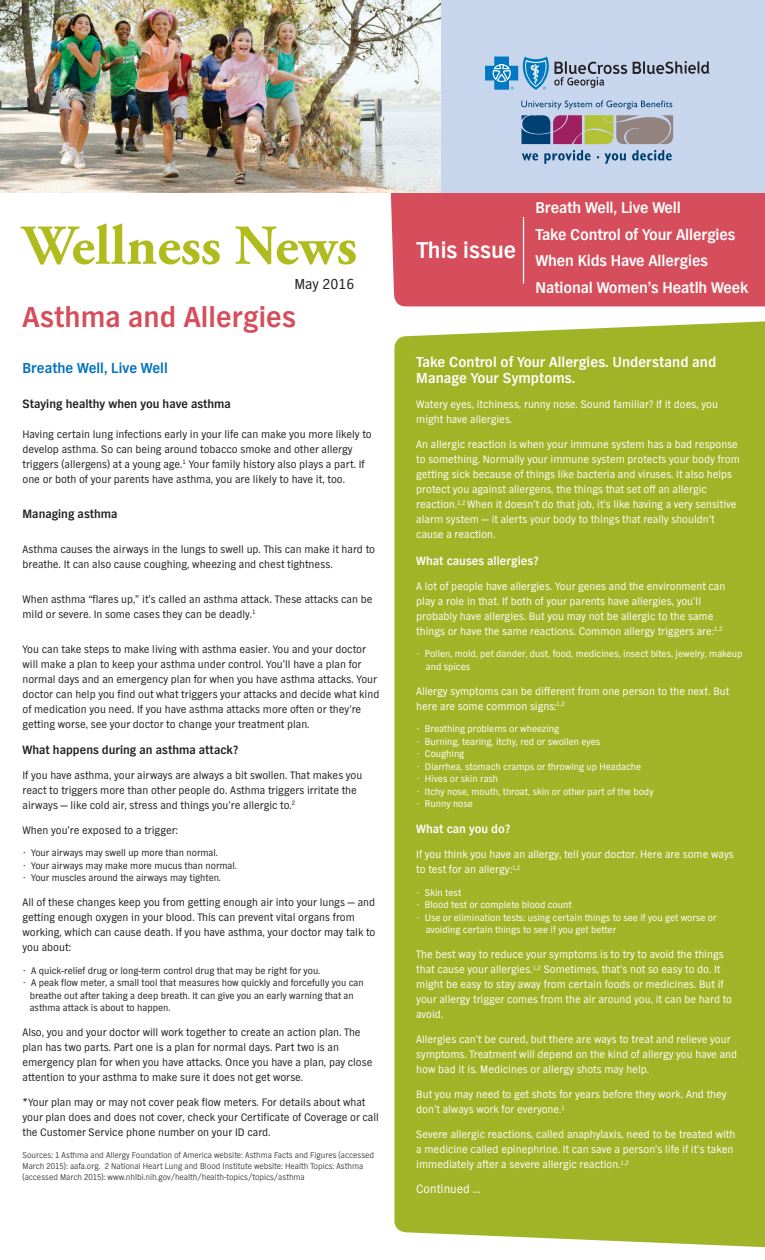
<style>
.page{position:relative;width:765px;height:1260px;background:#fff}
.page>*{position:absolute;margin:0;border:0;box-sizing:border-box;transform-origin:0 0}
.t1{font:700 56.25px "Adobe Garamond Pro";color:#b0bb1d}
.t2{font:700 30px "TV Nord EF";color:#d64e5b}
.t3{font:700 23.75px "TV Nord EF";color:#fff}
.t4{font:700 16.25px/26.9px "TV Nord EF";letter-spacing:-.01em;color:#fff}
.t5{font:700 15px/16.2px "TV Nord EF";color:#fff}
.t6{font:700 15px "TV Nord EF";color:#0072bc}
.t7{font:15px "TV Nord EF";color:#231f20}
.t8{font:700 12.5px "TV Nord EF";color:#231f20}
.t9{font:700 12.5px "TV Nord EF";color:#fff}
.t10{font:12.5px "TV Nord EF";color:#fff}
.t11{font:11.25px/15px "TV Nord EF";color:#231f20}
.t12{font:11.25px/15px "TV Nord EF";color:#fff}
.t13{font:10px/12.5px "TV Nord EF";color:#fff}
.t14{font:10px/12.5px "TV Nord EF";color:#231f20}
.t15{font:300 8.75px/11.2px "TV Nord EF";color:#231f20}
</style>
<div class="page">
<div style="left:390px;top:193px;width:375px;height:106px;background:#d64e5b"></div>
<div style="left:0;top:0;width:765px;height:193px;background:#c7d6ed"></div>
<div style="left:394px;top:299px;width:371px;height:949px;background:#a0b427"></div>
<svg style="left:633px;top:61px;width:76px;height:13px"></svg>
<svg style="left:485px;top:57px;width:142px;height:33px"></svg>
<hr style="left:523px;top:217px;width:1px;height:67px;background:#fff">
<img style="left:0;top:0;width:440px;height:193px">
<svg style="left:522px;top:153px;width:16px;height:8px"></svg>
<svg style="left:544px;top:150px;width:47px;height:14px"></svg>
<svg style="left:597px;top:153px;width:29px;height:11px"></svg>
<svg style="left:632px;top:150px;width:40px;height:11px"></svg>
<svg style="left:522px;top:115px;width:151px;height:29px;background:#887c7a"></svg>
<svg style="left:521px;top:100px;width:151px;height:9px"></svg>
<h1 class="t1" style="left:22px;top:213px;width:336px">Wellness News</h1>
<h3 class="t3" style="left:416px;top:237px;width:102px">This issue</h3>
<h3 class="t4" style="left:535px;top:194px;width:201px">Breath Well, Live Well<br>Take Control of Your Allergies<br>When Kids Have Allergies</h3>
<h3 class="t7" style="left:294px;top:276px;width:61px">May 2016</h3>
<h3 class="t4" style="left:535px;top:275px;width:214px">National Women’s Heatlh Week</h3>
<h2 class="t2" style="left:22px;top:301px;width:275px">Asthma and Allergies</h2>
<h3 class="t6" style="left:22px;top:359px;width:147px">Breathe Well, Live Well</h3>
<p class="t8" style="left:22px;top:396px;width:210px">Staying healthy when you have asthma</p>
<p class="t11" style="left:22px;top:426px;width:351px">Having certain lung infections early in your life can make you more likely to develop asthma. So can being around tobacco smoke and other allergy triggers (allergens) at a young age.<sup>1</sup> Your family history also plays a part. If one or both of your parents have asthma, you are likely to have it, too.</p>
<p class="t8" style="left:22px;top:506px;width:97px">Managing asthma</p>
<p class="t11" style="left:22px;top:541px;width:354px">Asthma causes the airways in the lungs to swell up. This can make it hard to breathe. It can also cause coughing, wheezing and chest tightness.</p>
<p class="t11" style="left:22px;top:591px;width:351px">When asthma “flares up,” it’s called an asthma attack. These attacks can be mild or severe. In some cases they can be deadly.<sup>1</sup></p>
<p class="t11" style="left:22px;top:641px;width:358px">You can take steps to make living with asthma easier. You and your doctor will make a plan to keep your asthma under control. You’ll have a plan for normal days and an emergency plan for when you have asthma attacks. Your doctor can help you find out what triggers your attacks and decide what kind of medication you need. If you have asthma attacks more often or they’re getting worse, see your doctor to change your treatment plan.</p>
<p class="t8" style="left:22px;top:743px;width:217px">What happens during an asthma attack?</p>
<p class="t11" style="left:22px;top:767px;width:341px">If you have asthma, your airways are always a bit swollen. That makes you react to triggers more than other people do. Asthma triggers irritate the airways — like cold air, stress and things you’re allergic to.<sup>2</sup></p>
<p class="t11" style="left:22px;top:822px;width:157px">When you’re exposed to a trigger:</p>
<p class="t14" style="left:22px;top:847px;width:197px">• Your airways may swell up more than normal.</p>
<p class="t14" style="left:22px;top:859px;width:216px">• Your airways may make more mucus than normal.</p>
<p class="t14" style="left:22px;top:872px;width:200px">• Your muscles around the airways may tighten.</p>
<p class="t11" style="left:22px;top:895px;width:354px">All of these changes keep you from getting enough air into your lungs — and getting enough oxygen in your blood. This can prevent vital organs from working, which can cause death. If you have asthma, your doctor may talk to you about:</p>
<p class="t14" style="left:22px;top:964px;width:299px">• A quick-relief drug or long-term control drug that may be right for you.</p>
<p class="t14" style="left:30px;top:977px;width:336px;text-indent:-7px">• A peak flow meter, a small tool that measures how quickly and forcefully you can breathe out after taking a deep breath. It can give you an early warning that an asthma attack is about to happen.</p>
<p class="t11" style="left:22px;top:1025px;width:351px">Also, you and your doctor will work together to create an action plan. The plan has two parts. Part one is a plan for normal days. Part two is an emergency plan for when you have attacks. Once you have a plan, pay close attention to your asthma to make sure it does not get worse.</p>
<p class="t11" style="left:22px;top:1095px;width:358px">*Your plan may or may not cover peak flow meters. For details about what your plan does and does not cover, check your Certificate of Coverage or call the Customer Service phone number on your ID card.</p>
<p class="t15" style="left:22px;top:1149px;width:353px">Sources: 1 Asthma and Allergy Foundation of America website: Asthma Facts and Figures (accessed<br>March 2015): aafa.org. 2 National Heart Lung and Blood Institute website: Health Topics: Asthma (accessed March 2015): www.nhlbi.nih.gov/health/health-topics/topics/asthma</p>
<h3 class="t5" style="left:416px;top:354px;width:302px">Take Control of Your Allergies. Understand and<br>Manage Your Symptoms.</h3>
<p class="t12" style="left:416px;top:397px;width:303px">Watery eyes, itchiness, runny nose. Sound familiar? If it does, you might have allergies.</p>
<p class="t12" style="left:416px;top:437px;width:325px">An allergic reaction is when your immune system has a bad response to something. Normally your immune system protects your body from getting sick because of things like bacteria and viruses. It also helps protect you against allergens, the things that set off an allergic reaction.<sup>1,2</sup> When it doesn’t do that job, it’s like having a very sensitive alarm system — it alerts your body to things that really shouldn’t cause a reaction.</p>
<p class="t9" style="left:416px;top:554px;width:124px">What causes allergies?</p>
<p class="t12" style="left:416px;top:578px;width:311px">A lot of people have allergies. Your genes and the environment can play a role in that. If both of your parents have allergies, you’ll probably have allergies. But you may not be allergic to the same things or have the same reactions. Common allergy triggers are:<sup>1,2</sup></p>
<p class="t13" style="left:426px;top:647px;width:318px;text-indent:-10px">• Pollen, mold, pet dander, dust, food, medicines, insect bites, jewelry, makeup and spices</p>
<p class="t12" style="left:416px;top:683px;width:314px">Allergy symptoms can be different from one person to the next. But here are some common signs:<sup>1,2</sup></p>
<p class="t13" style="left:416px;top:722px;width:144px">• Breathing problems or wheezing</p>
<p class="t13" style="left:416px;top:735px;width:185px">• Burning, tearing, itchy, red or swollen eyes</p>
<p class="t13" style="left:416px;top:747px;width:50px">• Coughing</p>
<p class="t13" style="left:416px;top:760px;width:226px">• Diarrhea, stomach cramps or throwing up Headache</p>
<p class="t13" style="left:416px;top:772px;width:83px">• Hives or skin rash</p>
<p class="t13" style="left:416px;top:785px;width:239px">• Itchy nose, mouth, throat, skin or other part of the body</p>
<p class="t13" style="left:416px;top:797px;width:58px">• Runny nose</p>
<p class="t9" style="left:416px;top:822px;width:96px">What can you do?</p>
<p class="t12" style="left:416px;top:847px;width:319px">If you think you have an allergy, tell your doctor. Here are some ways to test for an allergy:<sup>1,2</sup></p>
<p class="t13" style="left:416px;top:886px;width:46px">• Skin test</p>
<p class="t13" style="left:416px;top:899px;width:157px">• Blood test or complete blood count</p>
<p class="t13" style="left:426px;top:911px;width:292px;text-indent:-10px">• Use or elimination tests: using certain things to see if you get worse or avoiding certain things to see if you get better</p>
<p class="t12" style="left:416px;top:947px;width:317px">The best way to reduce your symptoms is to try to avoid the things that cause your allergies.<sup>1,2</sup> Sometimes, that’s not so easy to do. It might be easy to stay away from certain foods or medicines. But if your allergy trigger comes from the air around you, it can be hard to avoid.</p>
<p class="t12" style="left:416px;top:1032px;width:322px">Allergies can’t be cured, but there are ways to treat and relieve your symptoms. Treatment will depend on the kind of allergy you have and how bad it is. Medicines or allergy shots may help.</p>
<p class="t12" style="left:416px;top:1087px;width:312px">But you may need to get shots for years before they work. And they don’t always work for everyone.<sup>1</sup></p>
<p class="t12" style="left:416px;top:1127px;width:321px">Severe allergic reactions, called anaphylaxis, need to be treated with a medicine called epinephrine. It can save a person’s life if it’s taken immediately after a severe allergic reaction.<sup>1,2</sup></p>
<p class="t10" style="left:416px;top:1182px;width:66px">Continued ...</p>
</div>
